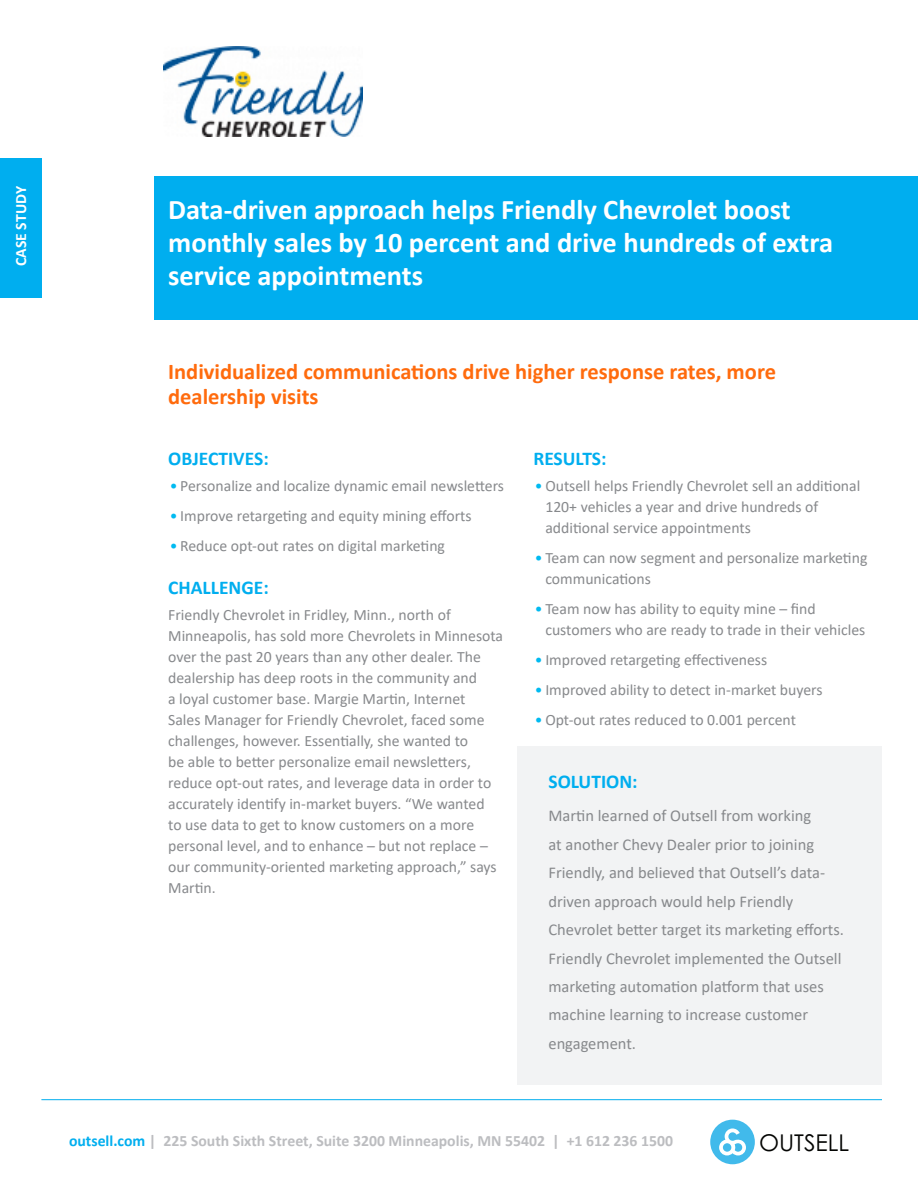
<style>
.page{position:relative;width:918px;height:1188px;background:#fff}
.page>*{position:absolute;margin:0;border:0;box-sizing:border-box;transform-origin:0 0}
.t1{font:700 28.5px/33px "Calibri";color:#fff}
.t2{font:23.1px "Century Gothic";color:#040503}
.t3{font:700 22.5px/25.5px "Calibri";color:#ff6b0d}
.t4{font:700 19.5px "Calibri";color:#00aeef}
.t5{font:16.5px/28.5px "Calibri";color:#87898c}
.t6{font:15.75px/21px "Calibri";color:#87898c}
.t7{font:700 15.75px "Calibri";color:#bcbdc0}
.t8{font:700 15.75px "Calibri";color:#fff}
.s1{color:#00baf1}
.s2{color:#00aeef}
</style>
<div class="page">
<div style="left:155px;top:176px;width:763px;height:144px;background:#00aeef"></div>
<div style="left:0;top:158px;width:41px;height:139px;background:#00aeef"></div>
<div style="left:710px;top:1120px;width:45px;height:44px;background:#41baeb;border-radius:50%"></div>
<svg style="left:719px;top:1128px;width:27px;height:27px"></svg>
<hr style="left:41px;top:1099px;width:841px;height:1px;background:#00aeef">
<img style="left:163px;top:46px;width:200px;height:90px">
<div style="left:517px;top:746px;width:365px;height:339px;background:#f2f3f4"></div>
<p class="t8" style="left:10px;top:266px;width:82px;rotate:-90deg">CASE STUDY</p>
<p class="t1" style="left:168px;top:193px;width:666px">Data-driven approach helps Friendly Chevrolet boost monthly sales by 10 percent and drive hundreds of extra service appointments</p>
<p class="t3" style="left:168px;top:358px;width:609px">Individualized communications drive higher response rates, more dealership visits</p>
<p class="t4" style="left:168px;top:445px;width:102px">OBJECTIVES:</p>
<p class="t6" style="left:170px;top:474px;width:336px"><span class="s1">•</span> Personalize and localize dynamic email newsletters</p>
<p class="t6" style="left:170px;top:504px;width:303px"><span class="s1">•</span> Improve retargeting and equity mining efforts</p>
<p class="t6" style="left:170px;top:534px;width:277px"><span class="s1">•</span> Reduce opt-out rates on digital marketing</p>
<p class="t4" style="left:168px;top:574px;width:102px">CHALLENGE:</p>
<p class="t6" style="left:168px;top:603px;width:336px">Friendly Chevrolet in Fridley, Minn., north of Minneapolis, has sold more Chevrolets in Minnesota over the past 20 years than any other dealer. The dealership has deep roots in the community and<br>a loyal customer base. Margie Martin, Internet<br>Sales Manager for Friendly Chevrolet, faced some challenges, however. Essentially, she wanted to<br>be able to better personalize email newsletters, reduce opt-out rates, and leverage data in order to accurately identify in-market buyers. “We wanted<br>to use data to get to know customers on a more personal level, and to enhance – but not replace – our community-oriented marketing approach,” says Martin.</p>
<p class="t4" style="left:533px;top:445px;width:75px">RESULTS:</p>
<p class="t6" style="left:545px;top:474px;width:317px;text-indent:-10px"><span class="s1">•</span> Outsell helps Friendly Chevrolet sell an additional<br>120+ vehicles a year and drive hundreds of additional service appointments</p>
<p class="t6" style="left:545px;top:546px;width:324px;text-indent:-10px"><span class="s1">•</span> Team can now segment and personalize marketing communications</p>
<p class="t6" style="left:545px;top:597px;width:322px;text-indent:-10px"><span class="s1">•</span> Team now has ability to equity mine – find customers who are ready to trade in their vehicles</p>
<p class="t6" style="left:535px;top:648px;width:234px"><span class="s1">•</span> Improved retargeting effectiveness</p>
<p class="t6" style="left:535px;top:678px;width:289px"><span class="s1">•</span> Improved ability to detect in-market buyers</p>
<p class="t6" style="left:535px;top:708px;width:263px"><span class="s1">•</span> Opt-out rates reduced to 0.001 percent</p>
<p class="t4" style="left:548px;top:768px;width:91px">SOLUTION:</p>
<p class="t5" style="left:548px;top:801px;width:297px">Martin learned of Outsell from working<br>at another Chevy Dealer prior to joining Friendly, and believed that Outsell’s data&shy;driven approach would help Friendly Chevrolet better target its marketing efforts.<br>Friendly Chevrolet implemented the Outsell marketing automation platform that uses machine learning to increase customer engagement.</p>
<p class="t7" style="left:69px;top:1129px;width:606px"><span class="s2">outsell.com</span> | 225 South Sixth Street, Suite 3200 Minneapolis, MN 55402 | +1 612 236 1500</p>
<p class="t2" style="left:759px;top:1126px;width:92px">OUTSELL</p>
</div>
